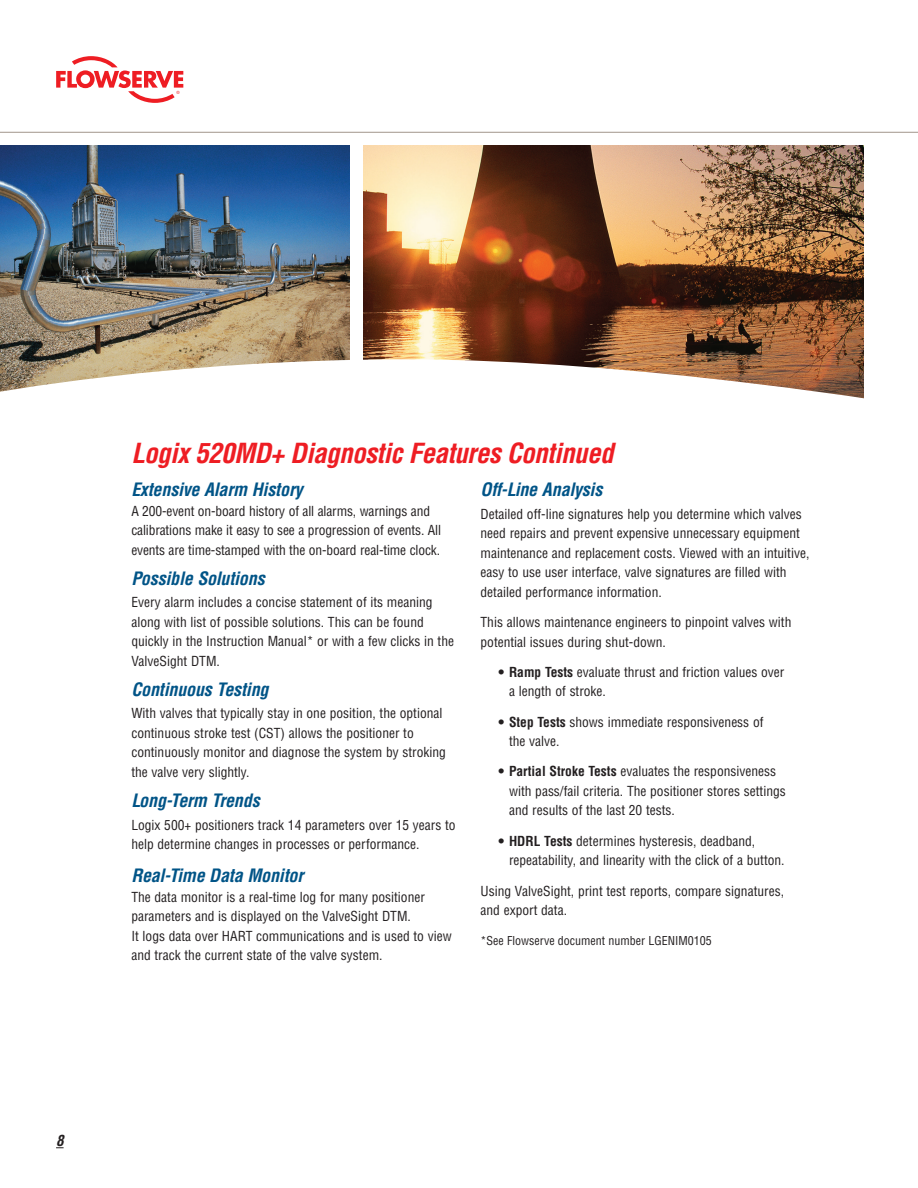
<style>
.page{position:relative;width:918px;height:1188px;background:#fff}
.page>*{position:absolute;margin:0;border:0;box-sizing:border-box;transform-origin:0 0}
.Body_Copy{font:italic 700 condensed 27px "Helvetica LT Std";letter-spacing:-.02em;color:#ee1d23}
.Body_Copy-2{font:italic 700 condensed 18px "Helvetica LT Std";letter-spacing:-.01em;color:#005487}
.t1{font:italic 700 condensed 15px "Helvetica LT Std";color:#231f20}
.Body_Copy-3{font:condensed 13.5px/19.5px "Helvetica LT Std";color:#231f20}
.Product_Caption{font:condensed 12px "Helvetica LT Std";color:#231f20}
.s1{font-weight:700}
</style>
<div class="page">
<hr style="left:0;top:132px;width:918px;height:1px;background:#a1968b">
<svg style="left:56px;top:56px;width:127px;height:47px"></svg>
<img style="left:363px;top:145px;width:501px;height:214px">
<img style="left:0;top:145px;width:349px;height:214px">
<svg style="left:0;top:359px;width:864px;height:40px"></svg>
<p class="Body_Copy" style="left:131px;top:436px;width:484px">Logix 520MD+ Diagnostic Features Continued</p>
<p class="Body_Copy-2" style="left:131px;top:478px;width:173px">Extensive Alarm History</p>
<p class="Body_Copy-3" style="left:131px;top:501px;width:311px">A 200-event on-board history of all alarms, warnings and calibrations make it easy to see a progression of events. All events are time-stamped with the on-board real-time clock.</p>
<p class="Body_Copy-2" style="left:131px;top:567px;width:135px">Possible Solutions</p>
<p class="Body_Copy-3" style="left:131px;top:593px;width:324px">Every alarm includes a concise statement of its meaning along with list of possible solutions. This can be found quickly in the Instruction Manual* or with a few clicks in the ValveSight DTM.</p>
<p class="Body_Copy-2" style="left:131px;top:678px;width:139px">Continuous Testing</p>
<p class="Body_Copy-3" style="left:131px;top:704px;width:316px">With valves that typically stay in one position, the optional continuous stroke test (CST) allows the positioner to continuously monitor and diagnose the system by stroking the valve very slightly.</p>
<p class="Body_Copy-2" style="left:131px;top:789px;width:130px">Long-Term Trends</p>
<p class="Body_Copy-3" style="left:131px;top:815px;width:326px">Logix 500+ positioners track 14 parameters over 15 years to help determine changes in processes or performance.</p>
<p class="Body_Copy-2" style="left:131px;top:864px;width:174px">Real-Time Data Monitor</p>
<p class="Body_Copy-3" style="left:131px;top:887px;width:322px">The data monitor is a real-time log for many positioner parameters and is displayed on the ValveSight DTM.<br>It logs data over HART communications and is used to view and track the current state of the valve system.</p>
<p class="Body_Copy-2" style="left:481px;top:478px;width:123px">Off-Line Analysis</p>
<p class="Body_Copy-3" style="left:481px;top:504px;width:330px">Detailed off-line signatures help you determine which valves need repairs and prevent expensive unnecessary equipment maintenance and replacement costs. Viewed with an intuitive, easy to use user interface, valve signatures are filled with detailed performance information.</p>
<p class="Body_Copy-3" style="left:481px;top:612px;width:312px">This allows maintenance engineers to pinpoint valves with potential issues during shut-down.</p>
<p class="Body_Copy-3" style="left:509px;top:662px;width:277px;text-indent:-11px"><span class="s1">• Ramp Tests</span> evaluate thrust and friction values over a length of stroke.</p>
<p class="Body_Copy-3" style="left:509px;top:712px;width:256px;text-indent:-11px"><span class="s1">• Step Tests</span> shows immediate responsiveness of the valve.</p>
<p class="Body_Copy-3" style="left:509px;top:762px;width:278px;text-indent:-11px"><span class="s1">• Partial Stroke Tests</span> evaluates the responsiveness with pass/fail criteria. The positioner stores settings and results of the last 20 tests.</p>
<p class="Body_Copy-3" style="left:509px;top:831px;width:277px;text-indent:-11px"><span class="s1">• HDRL Tests</span> determines hysteresis, deadband, repeatability, and linearity with the click of a button.</p>
<p class="Body_Copy-3" style="left:481px;top:881px;width:305px">Using ValveSight, print test reports, compare signatures, and export data.</p>
<p class="Product_Caption" style="left:481px;top:934px;width:233px">*See Flowserve document number LGENIM0105</p>
<p class="t1" style="left:56px;top:1131px;width:9px">8</p>
</div>
